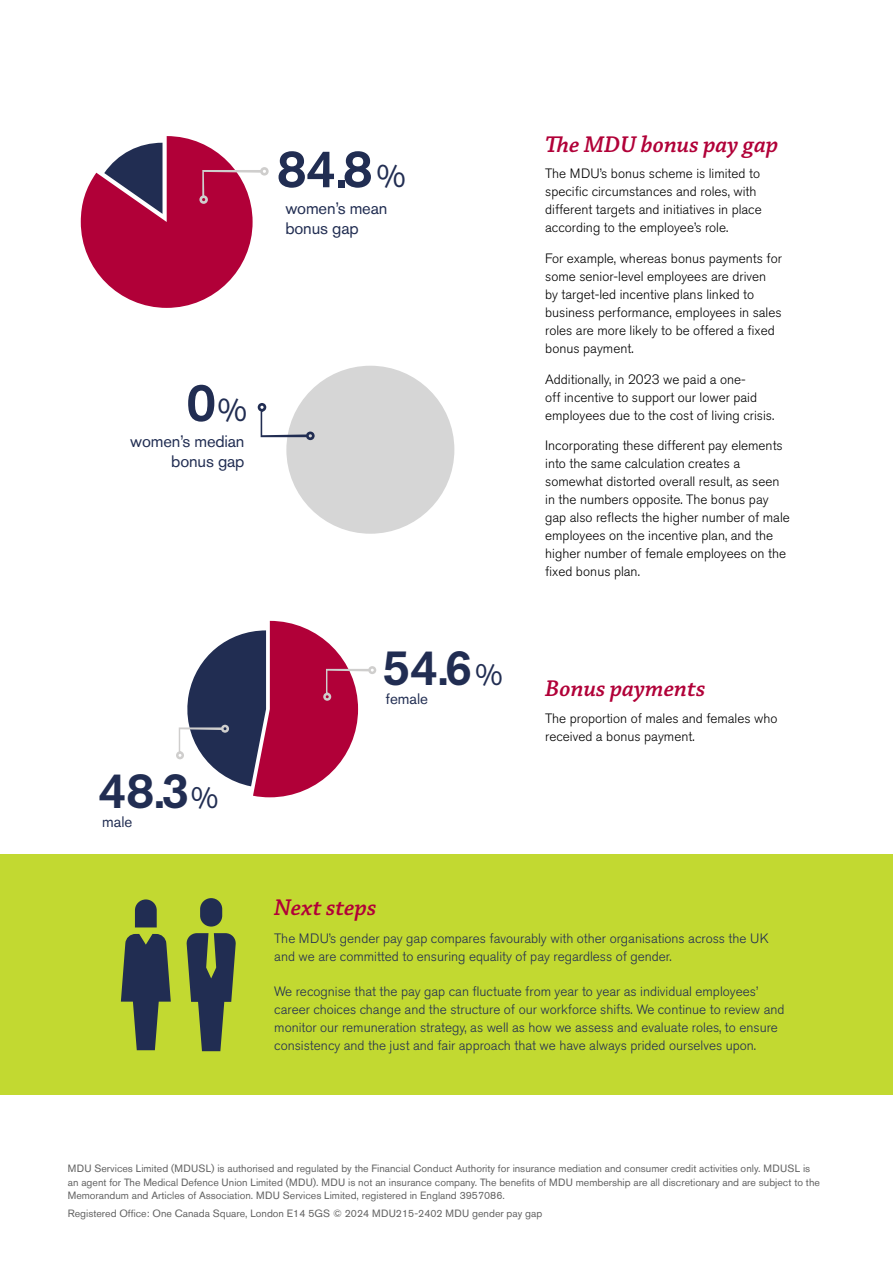
<style>
.page{position:relative;width:893px;height:1263px;background:#fff}
.page>*{position:absolute;margin:0;border:0;box-sizing:border-box;transform-origin:0 0}
.t1{font:500 53.1px "Akzidenz Grotesk BE";color:#212d52}
.t2{font:500 52.5px "Akzidenz Grotesk BE";color:#212d52}
.t3{font:500 49.5px "Akzidenz Grotesk BE";color:#212d52}
.t4{font:italic 600 24px "Chaparral Pro";color:#b10038}
.t5{font:16.5px/19.8px "Akzidenz Grotesk BE";letter-spacing:-.01em;color:#212d52}
.t6{font:15.15px "Akzidenz Grotesk BE";color:#212d52}
.t7{font:300 13.5px/18px "Akzidenz Grotesk BE";color:#000}
.t8{font:300 13.5px/18px "Akzidenz Grotesk BE";color:#212d52}
.t9{font:10.5px/13.5px "Akzidenz Grotesk BE";color:#636363}
.s1{font-weight:400;font-size:32.85px}
.s2{font-weight:400;font-size:33.15px}
.s3{font-weight:400;font-size:30.9px}
</style>
<div class="page">
<div style="left:0;top:855px;width:893px;height:240px;background:#c2d931"></div>
<svg style="left:186px;top:898px;width:50px;height:153px"></svg>
<svg style="left:121px;top:899px;width:50px;height:151px"></svg>
<svg style="left:81px;top:136px;width:188px;height:172px"></svg>
<svg style="left:176px;top:621px;width:200px;height:176px"></svg>
<div style="left:286px;top:366px;width:168px;height:168px;background:#d6d6d6;border-radius:84px"></div>
<svg style="left:258px;top:403px;width:57px;height:37px"></svg>
<h2 class="t2" style="left:277px;top:137px;width:131px">84.8<span class="s1">%</span></h2>
<p class="t5" style="left:285px;top:199px;width:103px">women’s mean bonus gap</p>
<h1 class="t1" style="left:186px;top:370px;width:63px">0<span class="s2">%</span></h1>
<p class="t5" style="left:130px;top:431px;width:116px;text-align:right">women’s median bonus gap</p>
<h3 class="t3" style="left:99px;top:760px;width:122px">48.3<span class="s3">%</span></h3>
<p class="t6" style="left:102px;top:813px;width:32px">male</p>
<h3 class="t3" style="left:383px;top:638px;width:122px">54.6<span class="s3">%</span></h3>
<p class="t6" style="left:386px;top:690px;width:44px">female</p>
<h3 class="t4" style="left:545px;top:131px;width:234px">The MDU bonus pay gap</h3>
<p class="t7" style="left:545px;top:165px;width:218px">The MDU’s bonus scheme is limited to specific circumstances and roles, with different targets and initiatives in place according to the employee’s role.</p>
<p class="t7" style="left:545px;top:250px;width:238px">For example, whereas bonus payments for some senior-level employees are driven by target-led incentive plans linked to business performance, employees in sales roles are more likely to be offered a fixed bonus payment.</p>
<p class="t7" style="left:545px;top:370px;width:231px">Additionally, in 2023 we paid a one-<br>off incentive to support our lower paid employees due to the cost of living crisis.</p>
<p class="t7" style="left:545px;top:437px;width:246px">Incorporating these different pay elements into the same calculation creates a somewhat distorted overall result, as seen in the numbers opposite. The bonus pay gap also reflects the higher number of male employees on the incentive plan, and the higher number of female employees on the fixed bonus plan.</p>
<h3 class="t4" style="left:545px;top:675px;width:162px">Bonus payments</h3>
<p class="t7" style="left:545px;top:709px;width:234px">The proportion of males and females who received a bonus payment.</p>
<h3 class="t4" style="left:274px;top:894px;width:104px">Next steps</h3>
<p class="t8" style="left:274px;top:929px;width:496px">The MDU’s gender pay gap compares favourably with other organisations across the UK and we are committed to ensuring equality of pay regardless of gender.</p>
<p class="t8" style="left:274px;top:982px;width:512px">We recognise that the pay gap can fluctuate from year to year as individual employees’ career choices change and the structure of our workforce shifts. We continue to review and monitor our remuneration strategy, as well as how we assess and evaluate roles, to ensure consistency and the just and fair approach that we have always prided ourselves upon.</p>
<p class="t9" style="left:68px;top:1162px;width:754px">MDU Services Limited (MDUSL) is authorised and regulated by the Financial Conduct Authority for insurance mediation and consumer credit activities only. MDUSL is an agent for The Medical Defence Union Limited (MDU). MDU is not an insurance company. The benefits of MDU membership are all discretionary and are subject to the<br>Memorandum and Articles of Association. MDU Services Limited, registered in England 3957086.</p>
<p class="t9" style="left:68px;top:1207px;width:476px">Registered Office: One Canada Square, London E14 5GS © 2024 MDU215-2402 MDU gender pay gap</p>
</div>
